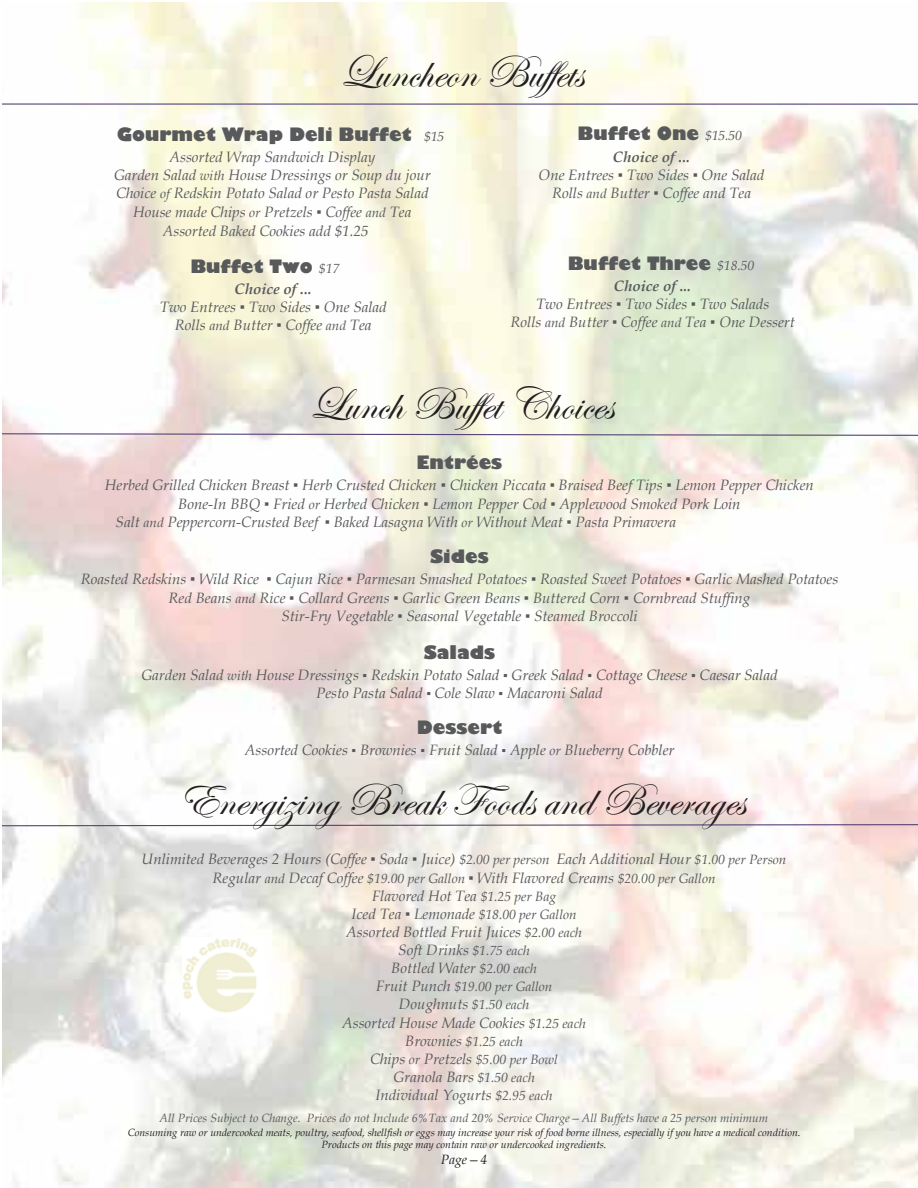
<style>
.page{position:relative;width:918px;height:1188px;background:#fff}
.page>*{position:absolute;margin:0;border:0;box-sizing:border-box;transform-origin:0 0}
.t1{font:46.5px "Edwardian Script ITC";color:#231f20}
.t2{font:800 18px "Gill Sans";color:#58595b}
.t3{font:italic 15px/18.1px "Book Antiqua";color:#58595b;text-align:center}
.t4{font:italic 13.5px/18.1px "Book Antiqua";color:#58595b;text-align:center}
.t5{font:italic 13.5px "Book Antiqua";color:#231f20}
.t6{font:italic 12px "Book Antiqua";color:#58595b}
.t7{font:italic 10.5px/12.6px "Book Antiqua";color:#231f20;text-align:center}
.s1{font-family:"Book Antiqua";font-weight:400;font-style:italic;font-size:13.5px}
.s2{font-size:13.5px}
.s3{font-family:"Arial Narrow"}
.s4{font-weight:700}
.s5{font-family:"Arial Narrow";font-style:normal}
.s6{font-family:"Arial Narrow";font-size:13.5px}
.s7{font-size:15px}
</style>
<div class="page">
<svg style="left:2px;top:433px;width:916px;height:3px;background:#b6aeba"></svg>
<hr style="left:2px;top:103px;width:916px;height:2px;background:#574376">
<svg style="left:2px;top:824px;width:916px;height:3px;background:#b7abbc"></svg>
<img style="left:183px;top:938px;width:75px;height:75px">
<h1 class="t1" style="left:340px;top:47px;width:245px">Luncheon Buffets</h1>
<p class="t2" style="left:117px;top:123px;width:329px">Gourmet Wrap Deli Buffet <span class="s1">$15</span></p>
<p class="t3" style="left:114px;top:148px;width:318px">Assorted Wrap Sandwich Display<br>Garden Salad <span class="s2">with</span> House Dressings or Soup du jour Choice <span class="s2">of</span> Redskin Potato Salad or Pesto Pasta Salad House made Chips <span class="s2">or</span> Pretzels <span class="s3">▪</span> Coffee <span class="s2">and</span> Tea</p>
<p class="t3" style="left:163px;top:222px;width:207px">Assorted Baked Cookies add $1.25</p>
<p class="t2" style="left:190px;top:255px;width:150px">Buffet Two <span class="s1">$17</span></p>
<p class="t3" style="left:160px;top:279px;width:228px"><span class="s4">Choice of ...<br></span>Two Entrees <span class="s5">▪</span> Two Sides <span class="s5">▪</span> One Salad<br>Rolls <span class="s2">and</span> Butter <span class="s5">▪</span> Coffee <span class="s2">and</span> Tea</p>
<p class="t2" style="left:578px;top:123px;width:166px">Buffet One <span class="s1">$15.50</span></p>
<p class="t3" style="left:539px;top:147px;width:227px"><span class="s4">Choice of ...<br></span>One Entrees <span class="s5">▪</span> Two Sides <span class="s5">▪</span> One Salad<br>Rolls <span class="s2">and</span> Butter <span class="s5">▪</span> Coffee and Tea</p>
<p class="t2" style="left:568px;top:252px;width:188px">Buffet Three <span class="s1">$18.50</span></p>
<p class="t3" style="left:511px;top:276px;width:286px"><span class="s4">Choice of ...<br></span>Two Entrees <span class="s5">▪</span> Two Sides <span class="s5">▪</span> Two Salads<br>Rolls <span class="s2">and</span> Butter <span class="s5">▪</span> Coffee <span class="s2">and</span> Tea <span class="s5">▪</span> One Dessert</p>
<h1 class="t1" style="left:309px;top:379px;width:306px">Lunch Buffet Choices</h1>
<p class="t2" style="left:417px;top:451px;width:87px">Entrées</p>
<p class="t3" style="left:105px;top:476px;width:711px">Herbed Grilled Chicken Breast <span class="s3">▪</span> Herb Crusted Chicken <span class="s3">▪</span> Chicken Piccata <span class="s3">▪</span> Braised Beef Tips <span class="s3">▪</span> Lemon Pepper Chicken</p>
<p class="t3" style="left:178px;top:494px;width:564px">Bone-In BBQ <span class="s3">▪</span> Fried <span class="s2">or</span> Herbed Chicken <span class="s3">▪</span> Lemon Pepper Cod <span class="s3">▪</span> Applewood Smoked Pork Loin</p>
<p class="t3" style="left:116px;top:512px;width:562px">Salt <span class="s2">and</span> Peppercorn-Crusted Beef <span class="s3">▪</span> Baked Lasagna With <span class="s2">or</span> Without Meat <span class="s3">▪</span> Pasta Primavera</p>
<p class="t2" style="left:430px;top:545px;width:60px">Sides</p>
<p class="t3" style="left:81px;top:570px;width:759px">Roasted Redskins ▪ Wild Rice ▪ Cajun Rice <span class="s3">▪</span> Parmesan Smashed Potatoes <span class="s3">▪</span> Roasted Sweet Potatoes <span class="s3">▪</span> Garlic Mashed Potatoes<br>Red Beans <span class="s2">and</span> Rice <span class="s3">▪</span> Collard Greens <span class="s3">▪</span> Garlic Green Beans <span class="s3">▪</span> Buttered Corn <span class="s3">▪</span> Cornbread Stuffing<br>Stir-Fry Vegetable <span class="s3">▪</span> Seasonal Vegetable <span class="s3">▪</span> Steamed Broccoli</p>
<p class="t2" style="left:424px;top:641px;width:73px">Salads</p>
<p class="t3" style="left:141px;top:665px;width:638px">Garden Salad <span class="s2">with</span> House Dressings <span class="s6">▪</span> Redskin Potato Salad <span class="s6">▪</span> Greek Salad <span class="s6">▪</span> Cottage Cheese <span class="s6">▪</span> Caesar Salad<br>Pesto Pasta Salad <span class="s6">▪</span> Cole Slaw <span class="s6">▪</span> Macaroni Salad</p>
<p class="t2" style="left:417px;top:716px;width:87px">Dessert</p>
<p class="t3" style="left:245px;top:740px;width:431px">Assorted Cookies <span class="s6">▪</span> Brownies <span class="s6">▪</span> Fruit Salad <span class="s6">▪</span> Apple <span class="s2">or</span> Blueberry Cobbler</p>
<h1 class="t1" style="left:178px;top:774px;width:568px">Energizing Break Foods and Beverages</h1>
<p class="t3" style="left:142px;top:850px;width:646px">Unlimited Beverages 2 Hours (Coffee <span class="s3">▪</span> Soda <span class="s3">▪</span> Juice) <span class="s2">$2.00 per person</span> Each Additional Hour <span class="s2">$1.00 per Person </span>Regular <span class="s2">and</span> Decaf Coffee <span class="s2">$19.00 per Gallon</span> <span class="s3">▪</span> With Flavored Creams <span class="s2">$20.00 per Gallon<br></span>Flavored Hot Tea <span class="s2">$1.25 per Bag<br></span>Iced Tea <span class="s3">▪</span> Lemonade <span class="s2">$18.00 per Gallon<br></span>Assorted Bottled Fruit Juices <span class="s2">$2.00 each<br></span>Soft Drinks <span class="s2">$1.75 each<br></span>Bottled Water <span class="s2">$2.00 each</span></p>
<p class="t4" style="left:376px;top:977px;width:178px"><span class="s7">Fruit Punch</span> $19.00 per Gallon</p>
<p class="t3" style="left:342px;top:995px;width:245px">Doughnuts <span class="s2">$1.50 each<br></span>Assorted House Made Cookies <span class="s2">$1.25 each</span></p>
<p class="t4" style="left:370px;top:1032px;width:190px"><span class="s7">Brownies</span> $1.25 each<br><span class="s7">Chips</span> or <span class="s7">Pretzels</span> $5.00 per Bowl</p>
<p class="t3" style="left:375px;top:1067px;width:179px">Granola Bars <span class="s2">$1.50 each<br></span>Individual Yogurts <span class="s2">$2.95 each</span></p>
<p class="t6" style="left:160px;top:1110px;width:610px">All Prices Subject to Change. Prices do not Include 6%Tax and 20% Service Charge—All Buffets have a 25 person minimum</p>
<p class="t7" style="left:128px;top:1125px;width:674px">Consuming raw or undercooked meats, poultry, seafood, shellfish or eggs may increase your risk of food borne illness, especially if you have a medical condition.<br>Products on this page may contain raw or undercooked ingredients.</p>
<p class="t5" style="left:441px;top:1150px;width:48px">Page—4</p>
</div>
